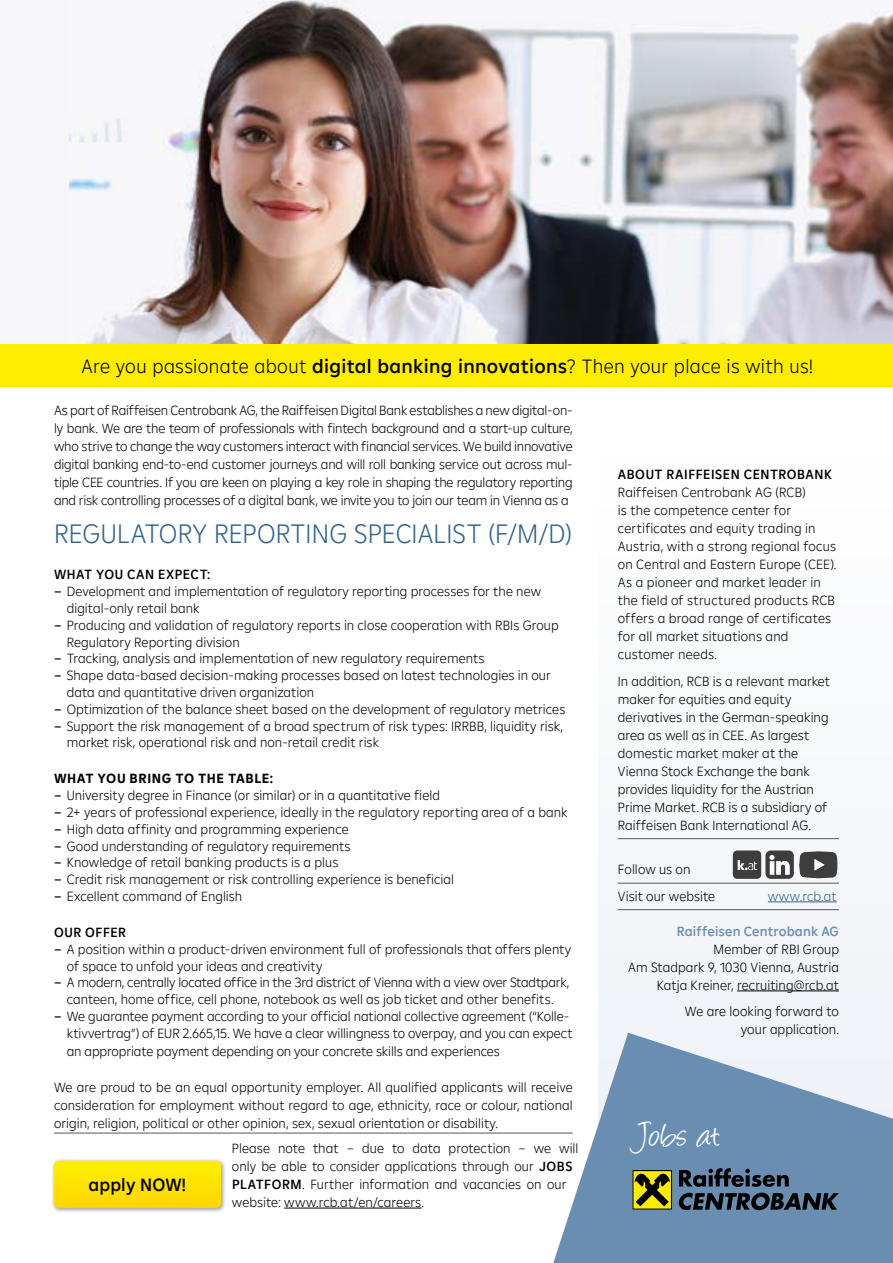
<style>
.page{position:relative;width:893px;height:1263px;background:#fff}
.page>*{position:absolute;margin:0;border:0;box-sizing:border-box;transform-origin:0 0}
.t1{font:38.1px "Angelina";letter-spacing:.005em;color:#fff}
.t2{font:300 27px "Amalia";letter-spacing:.005em;color:#33648b}
.t3{font:300 19.5px "Amalia";letter-spacing:.015em;color:#000}
.t4{font:500 18px "Amalia";letter-spacing:.01em;color:#000}
.t5{font:300 13.5px/18px "Amalia";letter-spacing:.005em;color:#000}
.t6{font:500 13.5px "Amalia";letter-spacing:.04em;color:#000}
.t7{font:700 13.5px "Amalia";letter-spacing:.04em;color:#000}
.t8{font:500 13.5px "Amalia";letter-spacing:.005em;color:#698eb2}
.t9{font:300 13.5px "Amalia";letter-spacing:.005em;color:#33648b}
.s1{font-weight:500}
</style>
<div class="page">
<div style="left:598px;top:460px;width:295px;height:803px;background:#f8f9fb"></div>
<img style="left:69px;top:0;width:824px;height:344px">
<svg style="left:553px;top:1033px;width:340px;height:230px;fill:#698eb2"></svg>
<div style="left:51px;top:1158px;width:174px;height:54px;background:#000;opacity:.4"></div>
<svg style="left:54px;top:1161px;width:167px;height:47px;background:#fee200"></svg>
<hr style="left:618px;top:838px;width:221px;height:1px;background:#575756">
<hr style="left:618px;top:883px;width:221px;height:1px;background:#575756">
<hr style="left:618px;top:909px;width:221px;height:1px;background:#575756">
<hr style="left:768px;top:901px;width:69px;height:1px;background:#33648b">
<hr style="left:737px;top:990px;width:102px;height:1px;background:#000">
<hr style="left:54px;top:1133px;width:519px;height:1px;background:#575756">
<svg style="left:733px;top:850px;width:104px;height:29px"></svg>
<div style="left:0;top:0;width:69px;height:378px;background:#f6f6f8"></div>
<hr style="left:284px;top:1208px;width:138px;height:1px;background:#000">
<div style="left:0;top:344px;width:893px;height:42px;background:#ffed00"></div>
<div style="left:632px;top:1170px;width:40px;height:40px;background:#8d8300"></div>
<div style="left:633px;top:1171px;width:38px;height:37px;background:#ffed00"></div>
<svg style="left:635px;top:1174px;width:35px;height:32px"></svg>
<svg style="left:679px;top:1168px;width:160px;height:42px;background:#41596f"></svg>
<h3 class="t3" style="left:81px;top:353px;width:733px">Are you passionate about <span class="s1">digital banking innovations</span>? Then your place is with us!</h3>
<p class="t5" style="left:54px;top:401px;width:520px;text-align:justify">As part of Raiffeisen Centrobank AG, the Raiffeisen Digital Bank establishes a new digital-on&shy;ly bank. We are the team of professionals with fintech background and a start-up culture, who strive to change the way customers interact with financial services. We build innovative digital banking end-to-end customer journeys and will roll banking service out across mul&shy;tiple CEE countries. If you are keen on playing a key role in shaping the regulatory reporting and risk controlling processes of a digital bank, we invite you to join our team in Vienna as a</p>
<h2 class="t2" style="left:54px;top:516px;width:519px">REGULATORY REPORTING SPECIALIST (F/M/D)</h2>
<p class="t6" style="left:54px;top:566px;width:158px">WHAT YOU CAN EXPECT:</p>
<p class="t5" style="left:67px;top:582px;width:476px;line-height:16.8px;text-indent:-13px"><span class="s1">–</span> Development and implementation of regulatory reporting processes for the new digital-only retail bank</p>
<p class="t5" style="left:67px;top:616px;width:493px;line-height:16.8px;text-indent:-13px"><span class="s1">–</span> Producing and validation of regulatory reports in close cooperation with RBIs Group<br>Regulatory Reporting division</p>
<p class="t5" style="left:54px;top:649px;width:432px"><span class="s1">–</span> Tracking, analysis and implementation of new regulatory requirements</p>
<p class="t5" style="left:67px;top:666px;width:485px;line-height:16.8px;text-indent:-13px"><span class="s1">–</span> Shape data-based decision-making processes based on latest technologies in our data and quantitative driven organization</p>
<p class="t5" style="left:54px;top:699px;width:513px"><span class="s1">–</span> Optimization of the balance sheet based on the development of regulatory metrices</p>
<p class="t5" style="left:67px;top:717px;width:498px;line-height:16.8px;text-indent:-13px"><span class="s1">–</span> Support the risk management of a broad spectrum of risk types: IRRBB, liquidity risk, market risk, operational risk and non-retail credit risk</p>
<p class="t7" style="left:54px;top:770px;width:221px">WHAT YOU BRING TO THE TABLE:</p>
<p class="t5" style="left:54px;top:786px;width:388px"><span class="s1">–</span> University degree in Finance (or similar) or in a quantitative field</p>
<p class="t5" style="left:54px;top:803px;width:515px"><span class="s1">–</span> 2+ years of professional experience, ideally in the regulatory reporting area of a bank</p>
<p class="t5" style="left:54px;top:819px;width:296px"><span class="s1">–</span> High data affinity and programming experience</p>
<p class="t5" style="left:54px;top:836px;width:298px"><span class="s1">–</span> Good understanding of regulatory requirements</p>
<p class="t5" style="left:54px;top:853px;width:286px"><span class="s1">–</span> Knowledge of retail banking products is a plus</p>
<p class="t5" style="left:54px;top:870px;width:401px"><span class="s1">–</span> Credit risk management or risk controlling experience is beneficial</p>
<p class="t5" style="left:54px;top:887px;width:190px"><span class="s1">–</span> Excellent command of English</p>
<p class="t6" style="left:54px;top:923px;width:74px">OUR OFFER</p>
<p class="t5" style="left:67px;top:940px;width:506px;line-height:16.8px;text-indent:-13px"><span class="s1">–</span> A position within a product-driven environment full of professionals that offers plenty of space to unfold your ideas and creativity</p>
<p class="t5" style="left:54px;top:974px;width:517px;line-height:16.8px;text-align:center"><span class="s1">–</span> A modern, centrally located office in the 3rd district of Vienna with a view over Stadtpark, canteen, home office, cell phone, notebook as well as job ticket and other benefits.</p>
<p class="t5" style="left:67px;top:1007px;width:507px;line-height:17.4px;text-indent:-13px"><span class="s1">–</span> We guarantee payment according to your official national collective agreement (“Kolle&shy;ktivvertrag”) of EUR 2.665,15. We have a clear willingness to overpay, and you can expect an appropriate payment depending on your concrete skills and experiences</p>
<p class="t5" style="left:54px;top:1077px;width:520px;text-align:justify">We are proud to be an equal opportunity employer. All qualified applicants will receive consideration for employment without regard to age, ethnicity, race or colour, national origin, religion, political or other opinion, sex, sexual orientation or disability.</p>
<h3 class="t4" style="left:88px;top:1173px;width:99px">apply NOW!</h3>
<p class="t5" style="left:232px;top:1139px;width:348px">Please note that – due to data protection – we will only be able to consider applications through our <span class="s1">JOBS PLATFORM</span>. Further information and vacancies on our website: www.rcb.at/en/careers.</p>
<p class="t6" style="left:618px;top:466px;width:216px">ABOUT RAIFFEISEN CENTROBANK</p>
<p class="t5" style="left:618px;top:483px;width:220px">Raiffeisen Centrobank AG (RCB)<br>is the competence center for certificates and equity trading in<br>Austria, with a strong regional focus on Central and Eastern Europe (CEE).<br>As a pioneer and market leader in the field of structured products RCB offers a broad range of certificates for all market situations and customer needs.</p>
<p class="t5" style="left:618px;top:671px;width:214px">In addition, RCB is a relevant market maker for equities and equity derivatives in the German-speaking area as well as in CEE. As largest domestic market maker at the Vienna Stock Exchange the bank provides liquidity for the Austrian Prime Market. RCB is a subsidiary of Raiffeisen Bank International AG.</p>
<p class="t5" style="left:618px;top:856px;width:99px;line-height:26.5px">Follow us on<br>Visit our website</p>
<p class="t9" style="left:768px;top:887px;width:71px">www.rcb.at</p>
<p class="t8" style="left:677px;top:922px;width:164px">Raiffeisen Centrobank AG</p>
<p class="t5" style="left:628px;top:939px;width:212px;text-align:right">Member of RBI Group<br>Am Stadpark 9, 1030 Vienna, Austria<br>Katja Kreiner, recruiting@rcb.at</p>
<p class="t5" style="left:685px;top:1002px;width:156px;text-align:right">We are looking forward to your application.</p>
<h1 class="t1" style="left:638px;top:1119px;width:84px">Jobs at</h1>
</div>
